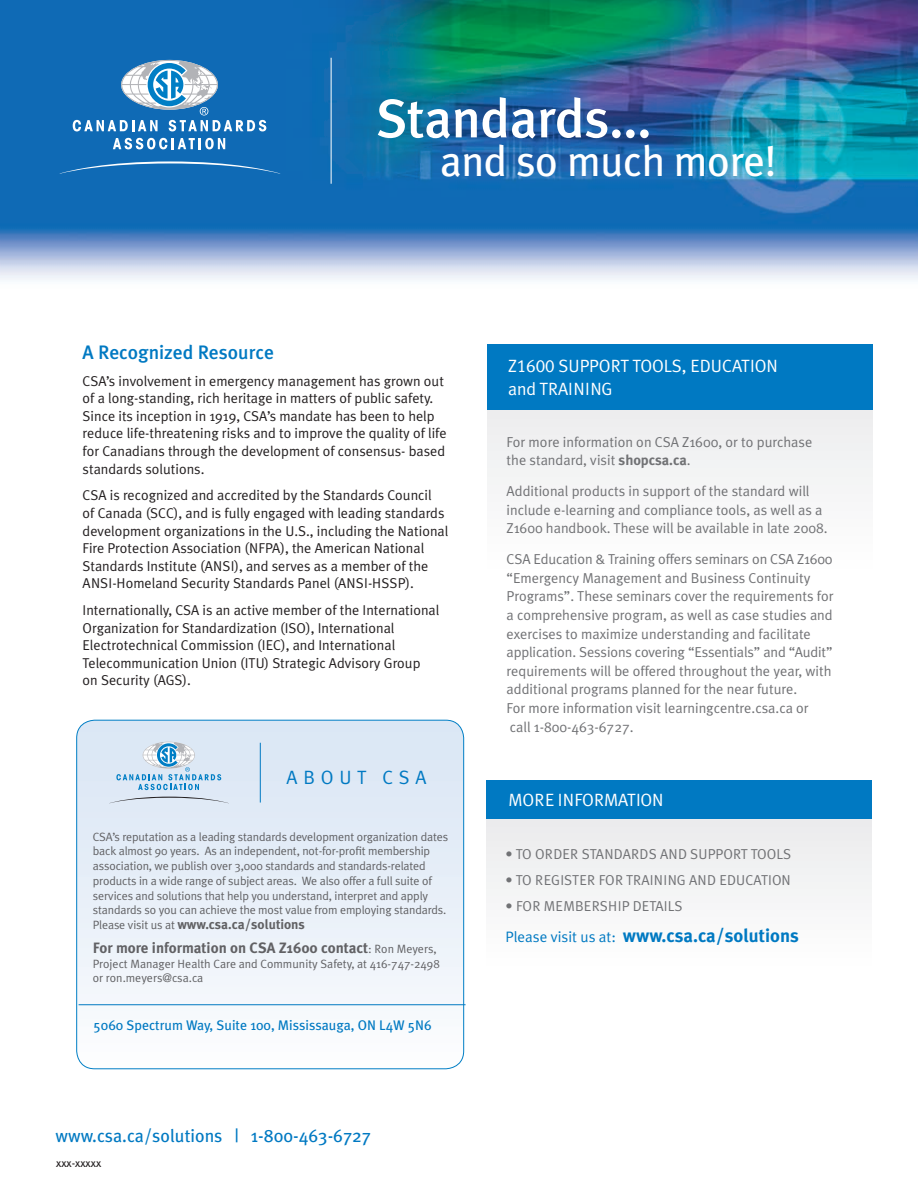
<style>
.page{position:relative;width:918px;height:1188px;background:#fff}
.page>*{position:absolute;margin:0;border:0;box-sizing:border-box;transform-origin:0 0}
.t1{font:500 54.6px "Meta Plus";letter-spacing:-.01em;color:#fff}
.t2{font:42.9px "Meta Plus";letter-spacing:-.01em;color:#fff}
.t3{font:500 19.5px "Meta Plus";color:#0079c2}
.t4{font:19.35px "Meta Plus Normal";letter-spacing:.3em;color:#0079c2}
.t5{font:700 18.6px "Meta Plus";color:#0079c2}
.t6{font:18px "Meta Plus";color:#0079c2}
.t7{font:17.7px/23.7px "Meta Plus Normal";letter-spacing:-.005em;color:#fff}
.t8{font:700 15px "Meta Plus";color:#616164}
.t9{font:14.4px/18.6px "Meta Plus Normal";color:#717275}
.t10{font:14.25px/17.7px "Meta Plus Normal";color:#231f20}
.t11{font:13.95px "Meta Plus";color:#0079c2}
.t12{font:700 13.5px "Meta Plus";color:#616164}
.t13{font:12px/14.7px "Meta Plus Normal";letter-spacing:-.01em;color:#616164}
.t14{font:11.25px "Meta Plus";color:#231f20}
.s1{font-family:"Meta Plus Normal";font-weight:400;font-size:12px}
.s2{font-family:"Meta Plus Normal Caps"}
.s3{font-family:"Meta Plus";font-weight:700}
.s4{font-family:"Meta Plus Normal";font-weight:400;font-size:15.15px}
</style>
<div class="page">
<img style="left:0;top:0;width:918px;height:280px">
<svg style="left:113px;top:138px;width:112px;height:11px"></svg>
<svg style="left:59px;top:161px;width:222px;height:13px;background:#297abd"></svg>
<svg style="left:73px;top:60px;width:193px;height:71px;background:#498dc4"></svg>
<hr style="left:331px;top:58px;width:1px;height:126px;background:#fff">
<svg style="left:77px;top:720px;width:387px;height:349px"></svg>
<div style="left:76px;top:720px;width:388px;height:349px;border:1px solid #007ec5;border-radius:18px"></div>
<div style="left:486px;top:780px;width:386px;height:188px;background:#f4f5f5"></div>
<div style="left:486px;top:780px;width:386px;height:39px;background:#0079c2"></div>
<div style="left:487px;top:345px;width:386px;height:226px;background:#f5f5f6"></div>
<div style="left:487px;top:344px;width:386px;height:66px;background:#0079c2"></div>
<svg style="left:109px;top:797px;width:120px;height:6px"></svg>
<svg style="left:116px;top:742px;width:105px;height:48px;background:#bed7eb"></svg>
<hr style="left:260px;top:743px;width:1px;height:60px;background:#0079c2">
<hr style="left:79px;top:1004px;width:387px;height:1px;background:#0079c2">
<h1 class="t1" style="left:376px;top:87px;width:277px">Standards...</h1>
<h2 class="t2" style="left:440px;top:137px;width:338px">and so much more!</h2>
<h3 class="t3" style="left:83px;top:341px;width:193px">A Recognized Resource</h3>
<p class="t10" style="left:83px;top:372px;width:366px">CSA’s involvement in emergency management has grown out of a long-standing, rich heritage in matters of public safety.<br>Since its inception in 1919, CSA’s mandate has been to help reduce life-threatening risks and to improve the quality of life for Canadians through the development of consensus- based standards solutions.</p>
<p class="t10" style="left:83px;top:486px;width:367px">CSA is recognized and accredited by the Standards Council<br>of Canada (SCC), and is fully engaged with leading standards development organizations in the U.S., including the National Fire Protection Association (NFPA), the American National Standards Institute (ANSI), and serves as a member of the ANSI-Homeland Security Standards Panel (ANSI-HSSP).</p>
<p class="t10" style="left:83px;top:601px;width:358px">Internationally, CSA is an active member of the International Organization for Standardization (ISO), International Electrotechnical Commission (IEC), and International Telecommunication Union (ITU) Strategic Advisory Group<br>on Security (AGS).</p>
<h3 class="t4" style="left:287px;top:766px;width:141px">ABOUT CSA</h3>
<p class="t13" style="left:93px;top:829px;width:357px">CSA’s reputation as a leading standards development organization dates back almost 90 years. As an independent, not-for-profit membership association, we publish over 3,000 standards and standards-related products in a wide range of subject areas. We also offer a full suite of services and solutions that help you understand, interpret and apply standards so you can achieve the most value from employing standards.</p>
<p class="t12" style="left:93px;top:917px;width:214px"><span class="s1">Please visit us at</span> www.csa.ca/solutions</p>
<p class="t8" style="left:93px;top:939px;width:345px">For more information on CSA Z1600 contact<span class="s1">: Ron Meyers,</span></p>
<p class="t13" style="left:93px;top:956px;width:349px">Project Manager Health Care and Community Safety, at 416-747-2498 or ron.meyers@csa.ca</p>
<p class="t11" style="left:94px;top:1017px;width:340px">5060 Spectrum Way, Suite 100, Mississauga, ON L4W 5N6</p>
<p class="t6" style="left:56px;top:1125px;width:317px">www.csa.ca/solutions | 1-800-463-6727</p>
<p class="t14" style="left:56px;top:1156px;width:47px">xxx-xxxxx</p>
<p class="t7" style="left:508px;top:354px;width:271px">Z<span class="s2">1600</span> SUPPORT TOOLS, EDUCATION and TRAINING</p>
<p class="t9" style="left:507px;top:432px;width:307px">For more information on CSA Z1600, or to purchase the standard, visit <span class="s3">shopcsa.ca</span>.</p>
<p class="t9" style="left:507px;top:482px;width:323px">Additional products in support of the standard will include e-learning and compliance tools, as well as a<br>Z1600 handbook. These will be available in late 2008.</p>
<p class="t9" style="left:507px;top:550px;width:328px">CSA Education &amp; Training offers seminars on CSA Z1600 “Emergency Management and Business Continuity Programs”. These seminars cover the requirements for a comprehensive program, as well as case studies and exercises to maximize understanding and facilitate application. Sessions covering “Essentials” and “Audit” requirements will be offered throughout the year, with additional programs planned for the near future.<br>For more information visit learningcentre.csa.ca or<br>call 1-800-463-6727.</p>
<p class="t7" style="left:509px;top:788px;width:156px">MORE INFORMATION</p>
<p class="t9" style="left:506px;top:844px;width:287px">• TO ORDER STANDARDS AND SUPPORT TOOLS</p>
<p class="t9" style="left:506px;top:871px;width:287px">• TO REGISTER FOR TRAINING AND EDUCATION</p>
<p class="t9" style="left:506px;top:897px;width:179px">• FOR MEMBERSHIP DETAILS</p>
<h3 class="t5" style="left:506px;top:925px;width:295px"><span class="s4">Please visit us at:</span> www.csa.ca/solutions</h3>
</div>
